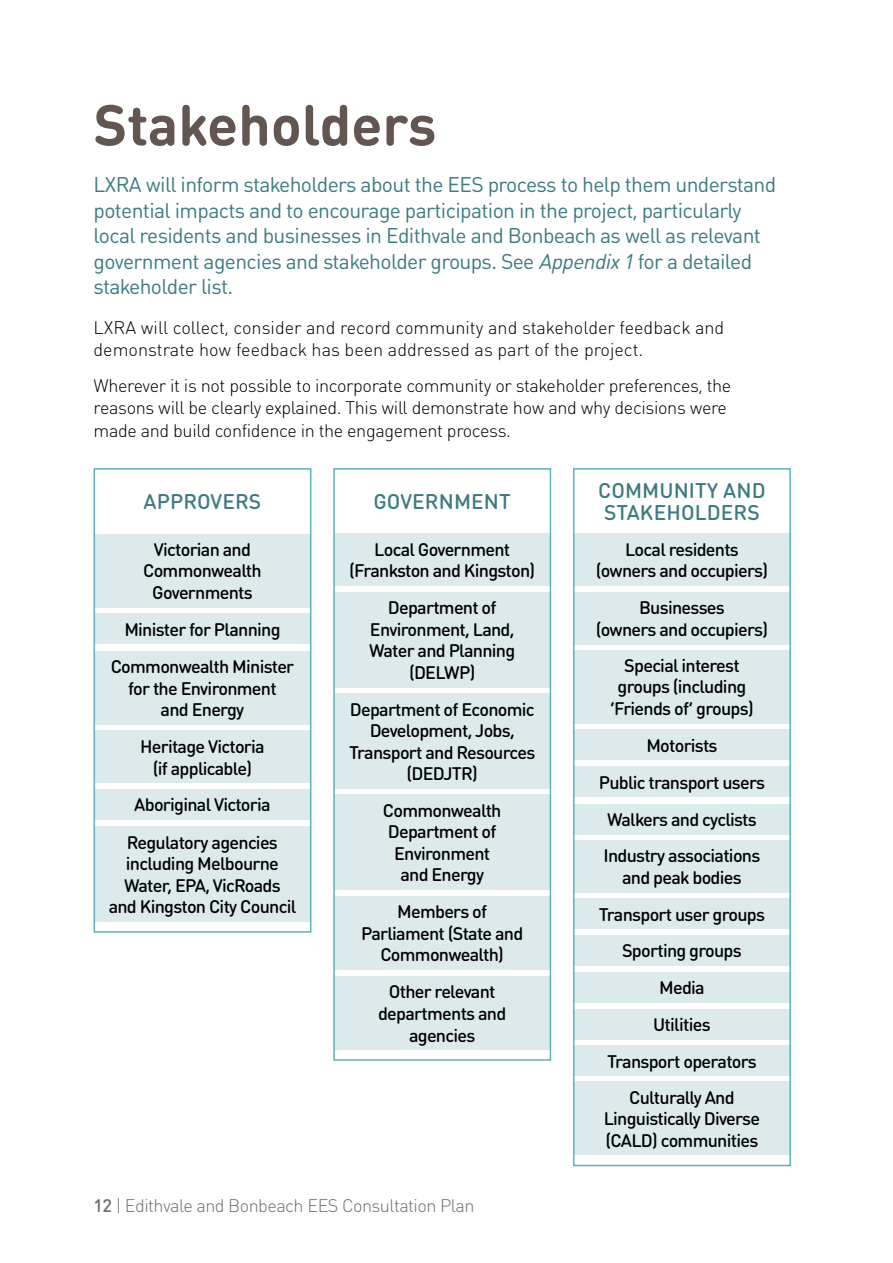
<style>
.page{position:relative;width:893px;height:1263px;background:#fff}
.page>*{position:absolute;margin:0;border:0;box-sizing:border-box;transform-origin:0 0}
.LX_Feature_Title{font:700 57px "DIN Round OT";color:#63554f}
.LX_intro{font:21px/25.5px "DIN Round OT";letter-spacing:-.03em;color:#3d7b81}
.t1{font:500 21px/22.5px "DIN Round OT";letter-spacing:.005em;color:#3d7b81}
.t2{font:500 18px/21.6px "DIN Round OT";letter-spacing:-.04em;color:#000;text-align:center}
.LX_Body{font:300 18px/22.5px "DIN Round OT";letter-spacing:-.02em;color:#000}
.LX_Body-2{font:300 18px/22.5px "DIN Round OT";color:#000}
.t3{font:300 18px "DIN Round OT";letter-spacing:-.03em;color:#6d6e71}
.s1{font-style:italic}
.s2{font-weight:500}
</style>
<div class="page">
<div style="left:573px;top:1045px;width:218px;height:31px;background:#dceaec"></div>
<div style="left:573px;top:1081px;width:218px;height:74px;background:#dceaec"></div>
<div style="left:573px;top:533px;width:218px;height:53px;background:#dceaec"></div>
<div style="left:573px;top:592px;width:218px;height:52px;background:#dceaec"></div>
<div style="left:573px;top:650px;width:218px;height:73px;background:#dceaec"></div>
<div style="left:573px;top:729px;width:218px;height:31px;background:#dceaec"></div>
<div style="left:573px;top:766px;width:218px;height:31px;background:#dceaec"></div>
<div style="left:573px;top:804px;width:218px;height:30px;background:#dceaec"></div>
<div style="left:573px;top:840px;width:218px;height:52px;background:#dceaec"></div>
<div style="left:573px;top:898px;width:218px;height:31px;background:#dceaec"></div>
<div style="left:573px;top:935px;width:218px;height:31px;background:#dceaec"></div>
<div style="left:573px;top:972px;width:218px;height:31px;background:#dceaec"></div>
<div style="left:573px;top:1009px;width:218px;height:30px;background:#dceaec"></div>
<div style="left:334px;top:533px;width:216px;height:53px;background:#dceaec"></div>
<div style="left:334px;top:592px;width:216px;height:95px;background:#dceaec"></div>
<div style="left:334px;top:693px;width:216px;height:96px;background:#dceaec"></div>
<div style="left:334px;top:794px;width:216px;height:96px;background:#dceaec"></div>
<div style="left:334px;top:896px;width:216px;height:74px;background:#dceaec"></div>
<div style="left:334px;top:976px;width:216px;height:74px;background:#dceaec"></div>
<div style="left:94px;top:533px;width:217px;height:74px;background:#dceaec"></div>
<div style="left:94px;top:614px;width:217px;height:30px;background:#dceaec"></div>
<div style="left:94px;top:651px;width:217px;height:74px;background:#dceaec"></div>
<div style="left:94px;top:731px;width:217px;height:52px;background:#dceaec"></div>
<div style="left:94px;top:789px;width:217px;height:31px;background:#dceaec"></div>
<div style="left:94px;top:826px;width:217px;height:96px;background:#dceaec"></div>
<div style="left:94px;top:468px;width:217px;height:465px;border:2px solid #5eb1b9"></div>
<div style="left:333px;top:468px;width:218px;height:593px;border:2px solid #5eb1b9"></div>
<div style="left:573px;top:468px;width:218px;height:698px;border:2px solid #5eb1b9"></div>
<p class="LX_Feature_Title" style="left:94px;top:88px;width:344px">Stakeholders</p>
<p class="LX_intro" style="left:94px;top:172px;width:684px">LXRA will inform stakeholders about the EES process to help them understand potential impacts and to encourage participation in the project, particularly local residents and businesses in Edithvale and Bonbeach as well as relevant government agencies and stakeholder groups. See <span class="s1">Appendix1</span> for a detailed stakeholder list.</p>
<p class="LX_Body-2" style="left:94px;top:316px;width:632px">LXRA will collect, consider and record community and stakeholder feedback and demonstrate how feedback has been addressed as part of the project.</p>
<p class="LX_Body" style="left:94px;top:374px;width:639px">Wherever it is not possible to incorporate community or stakeholder preferences, the reasons will be clearly explained. This will demonstrate how and why decisions were made and build confidence in the engagement process.</p>
<p class="t1" style="left:144px;top:490px;width:119px">APPROVERS</p>
<p class="t1" style="left:373px;top:490px;width:139px">GOVERNMENT</p>
<p class="t1" style="left:598px;top:479px;width:169px">COMMUNITY AND<br>STAKEHOLDERS</p>
<p class="t2" style="left:143px;top:538px;width:120px">Victorian and<br>Commonwealth<br>Governments</p>
<p class="t2" style="left:124px;top:618px;width:158px">Minister for Planning</p>
<p class="t2" style="left:111px;top:655px;width:185px">Commonwealth Minister for the Environment<br>and Energy</p>
<p class="t2" style="left:140px;top:735px;width:126px">Heritage Victoria (if applicable)</p>
<p class="t2" style="left:134px;top:794px;width:138px">Aboriginal Victoria</p>
<p class="t2" style="left:109px;top:831px;width:189px">Regulatory agencies including Melbourne<br>Water, EPA, VicRoads and Kingston City Council</p>
<p class="t2" style="left:349px;top:538px;width:188px">Local Government (Frankston and Kingston)</p>
<p class="t2" style="left:369px;top:596px;width:148px">Department of<br>Environment, Land,<br>Water and Planning (DELWP)</p>
<p class="t2" style="left:349px;top:698px;width:188px">Department of Economic<br>Development, Jobs,<br>Transport and Resources (DEDJTR)</p>
<p class="t2" style="left:383px;top:799px;width:120px">Commonwealth<br>Department of<br>Environment and Energy</p>
<p class="t2" style="left:361px;top:900px;width:164px">Members of<br>Parliament (State and<br>Commonwealth)</p>
<p class="t2" style="left:378px;top:981px;width:130px">Other relevant departments and agencies</p>
<p class="t3" style="left:94px;top:1194px;width:382px"><span class="s2">12</span> | Edithvale and Bonbeach EES Consultation Plan</p>
<p class="t2" style="left:596px;top:538px;width:174px">Local residents (owners and occupiers)</p>
<p class="t2" style="left:596px;top:597px;width:174px">Businesses<br>(owners and occupiers)</p>
<p class="t2" style="left:610px;top:654px;width:145px">Special interest groups (including ‘Friends of’ groups)</p>
<p class="t2" style="left:646px;top:734px;width:73px">Motorists</p>
<p class="t2" style="left:599px;top:771px;width:168px">Public transport users</p>
<p class="t2" style="left:607px;top:808px;width:151px">Walkers and cyclists</p>
<p class="t2" style="left:603px;top:844px;width:158px">Industry associations and peak bodies</p>
<p class="t2" style="left:599px;top:903px;width:168px">Transport user groups</p>
<p class="t2" style="left:622px;top:940px;width:121px">Sporting groups</p>
<p class="t2" style="left:659px;top:977px;width:47px">Media</p>
<p class="t2" style="left:653px;top:1013px;width:59px">Utilities</p>
<p class="t2" style="left:607px;top:1050px;width:151px">Transport operators</p>
<p class="t2" style="left:604px;top:1086px;width:158px">Culturally And<br>Linguistically Diverse (CALD) communities</p>
</div>
